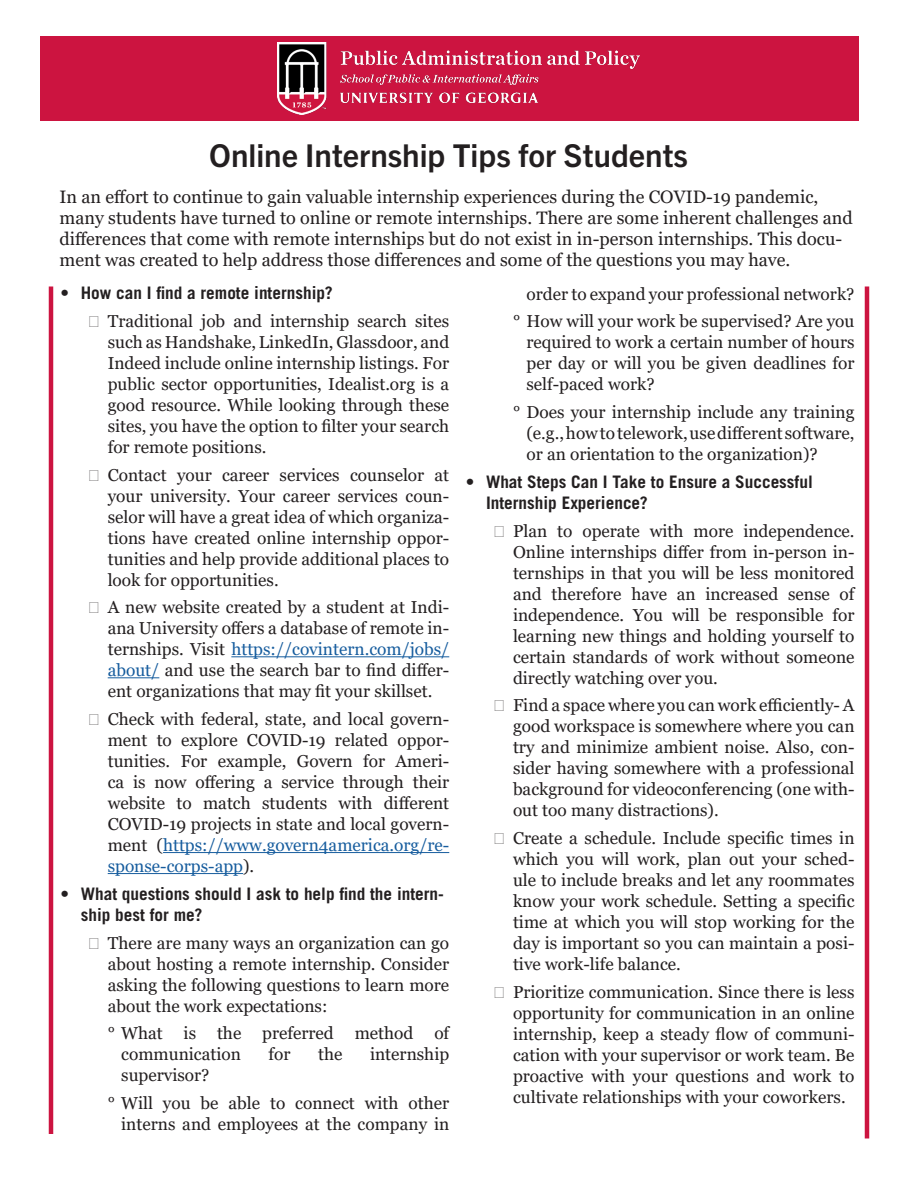
<style>
.page{position:relative;width:918px;height:1188px;background:#fff}
.page>*{position:absolute;margin:0;border:0;box-sizing:border-box;transform-origin:0 0}
.t1{font:700 31.5px "Trade Gothic Next LT Pro";color:#231f20}
.t2{font:18px/21px "Georgia";color:#231f20}
.t3{font:17.25px/21px "Georgia";color:#231f20;text-align:justify}
.t4{font:700 17.25px/21px "Trade Gothic LT Std";color:#231f20}
.s1{font-family:"MS Reference Specialty"}
.s2{color:#175d9e}
</style>
<div class="page">
<hr style="left:49px;top:286px;width:4px;height:848px;background:#cc1440">
<hr style="left:865px;top:286px;width:4px;height:852px;background:#cc1440">
<hr style="left:231px;top:656px;width:218px;height:1px;background:#175d9e">
<hr style="left:108px;top:677px;width:51px;height:1px;background:#175d9e">
<hr style="left:163px;top:852px;width:286px;height:1px;background:#175d9e">
<hr style="left:108px;top:873px;width:135px;height:1px;background:#175d9e">
<div style="left:40px;top:36px;width:819px;height:84px;background:#cc1440"></div>
<img style="left:277px;top:43px;width:363px;height:72px">
<p class="t1" style="left:209px;top:134px;width:480px">Online Internship Tips for Students</p>
<p class="t2" style="left:59px;top:187px;width:795px">In an effort to continue to gain valuable internship experiences during the COVID-19 pandemic, many students have turned to online or remote internships. There are some inherent challenges and differences that come with remote internships but do not exist in in-person internships. This docu&shy;ment was created to help address those differences and some of the questions you may have.</p>
<p class="t4" style="left:60px;top:282px;width:274px">• How can I find a remote internship?</p>
<p class="t3" style="left:108px;top:311px;width:343px;text-indent:-20px"><span class="s1">+</span> Traditional job and internship search sites such as Handshake, LinkedIn, Glassdoor, and Indeed include online internship listings. For public sector opportunities, Idealist.org is a good resource. While looking through these sites, you have the option to filter your search for remote positions.</p>
<p class="t3" style="left:108px;top:464px;width:343px;text-indent:-20px"><span class="s1">+</span> Contact your career services counselor at your university. Your career services coun&shy;selor will have a great idea of which organiza&shy;tions have created online internship oppor&shy;tunities and help provide additional places to look for opportunities.</p>
<p class="t3" style="left:108px;top:597px;width:343px;text-indent:-20px"><span class="s1">+</span> A new website created by a student at Indi&shy;ana University offers a database of remote in&shy;ternships. Visit <span class="s2">https://covintern.com/jobs/ about/</span> and use the search bar to find differ&shy;ent organizations that may fit your skillset.</p>
<p class="t3" style="left:108px;top:709px;width:343px;text-indent:-20px"><span class="s1">+</span> Check with federal, state, and local govern&shy;ment to explore COVID-19 related oppor&shy;tunities. For example, Govern for Ameri&shy;ca is now offering a service through their website to match students with different COVID-19 projects in state and local govern&shy;ment (<span class="s2">https://www.govern4america.org/re&shy;sponse-corps-app</span>).</p>
<p class="t4" style="left:81px;top:883px;width:365px;text-indent:-20px">• What questions should I ask to help find the intern&shy;ship best for me?</p>
<p class="t3" style="left:108px;top:932px;width:343px;text-indent:-20px"><span class="s1">+</span> There are many ways an organization can go about hosting a remote internship. Consider asking the following questions to learn more about the work expectations:</p>
<p class="t3" style="left:121px;top:1023px;width:330px;text-indent:-14px">° What is the preferred method of communication</p>
<p class="t3" style="left:269px;top:1044px;width:23px">for</p>
<p class="t3" style="left:318px;top:1044px;width:26px">the</p>
<p class="t3" style="left:370px;top:1044px;width:81px">internship</p>
<p class="t3" style="left:121px;top:1065px;width:90px">supervisor?</p>
<p class="t3" style="left:108px;top:1093px;width:343px;text-align:right">° Will you be able to connect with other interns and employees at the company in</p>
<p class="t3" style="left:526px;top:283px;width:330px">order to expand your professional network?</p>
<p class="t3" style="left:526px;top:311px;width:330px;text-indent:-14px">° How will your work be supervised? Are you required to work a certain number of hours per day or will you be given deadlines for self-paced work?</p>
<p class="t3" style="left:526px;top:402px;width:330px;text-indent:-14px">° Does your internship include any training (e.g., how to telework, use different software, or an orientation to the organization)?</p>
<p class="t4" style="left:486px;top:471px;width:328px;text-indent:-20px">• What Steps Can I Take to Ensure a Successful<br>Internship Experience?</p>
<p class="t3" style="left:513px;top:520px;width:343px;text-indent:-20px"><span class="s1">+</span> Plan to operate with more independence.<br>Online internships differ from in-person in&shy;ternships in that you will be less monitored and therefore have an increased sense of independence. You will be responsible for learning new things and holding yourself to certain standards of work without someone directly watching over you.</p>
<p class="t3" style="left:513px;top:695px;width:343px;text-indent:-20px"><span class="s1">+</span> Find a space where you can work efficiently- A good workspace is somewhere where you can try and minimize ambient noise. Also, con&shy;sider having somewhere with a professional background for videoconferencing (one with&shy;out too many distractions).</p>
<p class="t3" style="left:513px;top:828px;width:343px;text-indent:-20px"><span class="s1">+</span> Create a schedule. Include specific times in which you will work, plan out your sched&shy;ule to include breaks and let any roommates know your work schedule. Setting a specific time at which you will stop working for the day is important so you can maintain a posi&shy;tive work-life balance.</p>
<p class="t3" style="left:513px;top:982px;width:343px;text-indent:-20px"><span class="s1">+</span> Prioritize communication. Since there is less opportunity for communication in an online internship, keep a steady flow of communi&shy;cation with your supervisor or work team. Be proactive with your questions and work to cultivate relationships with your coworkers.</p>
</div>
